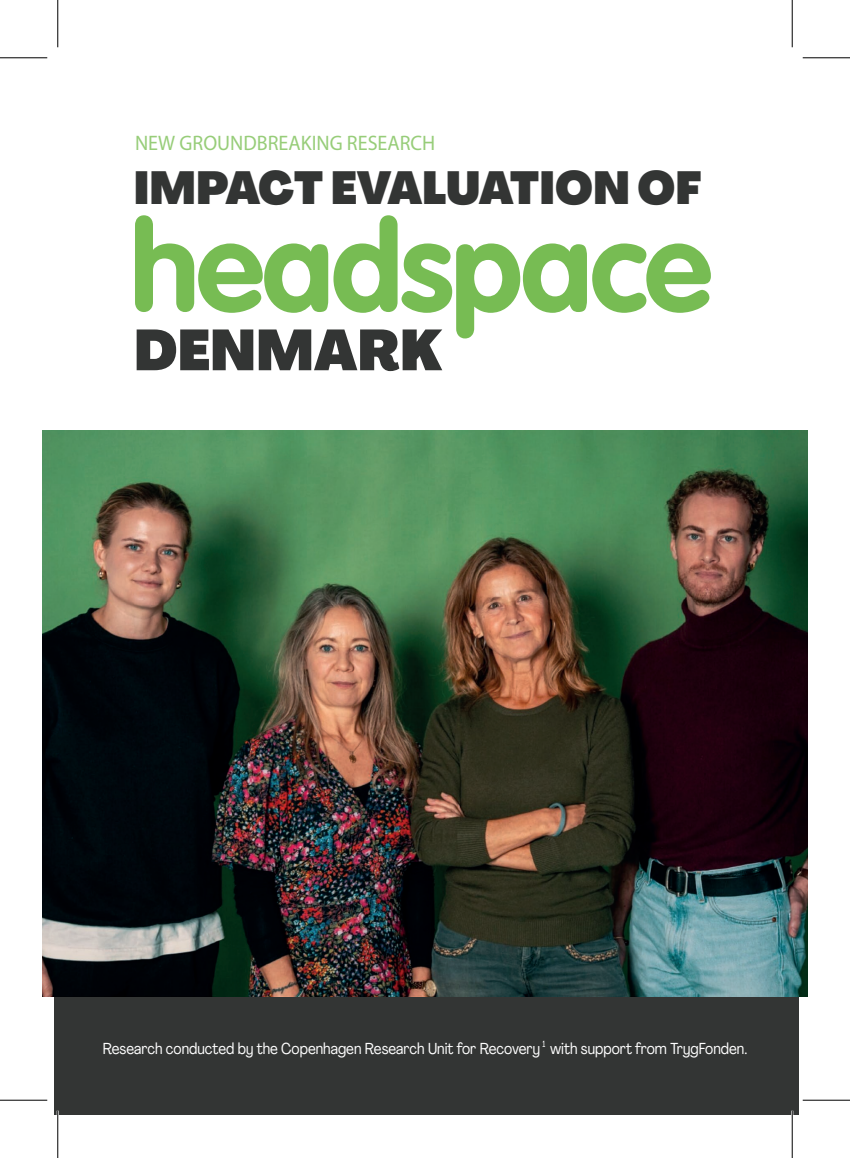
<style>
.page{position:relative;width:850px;height:1158px;background:#fff}
.page>*{position:absolute;margin:0;border:0;box-sizing:border-box;transform-origin:0 0}
.t1{font:900 45.5px "Agrandir";color:#333534;scale:.96 1}
.t2{font:21px "Myriad Pro";color:#97cd79;scale:.96 1}
.t3{font:condensed 15.75px "Agrandir";color:#fff;scale:.96 1}
</style>
<div class="page">
<div style="left:54px;top:996px;width:744px;height:118px;background:#333534"></div>
<img style="left:43px;top:430px;width:764px;height:566px">
<svg style="left:135px;top:215px;width:576px;height:156px"></svg>
<svg style="left:542px;top:1040px;width:3px;height:6px"></svg>
<hr style="left:57px;top:1110px;width:2px;height:47px;background:#fff">
<hr style="left:791px;top:1110px;width:2px;height:47px;background:#fff">
<hr style="left:0;top:57px;width:47px;height:1px;background:#000">
<hr style="left:802px;top:57px;width:48px;height:1px;background:#000">
<hr style="left:0;top:1099px;width:47px;height:1px;background:#000">
<hr style="left:802px;top:1099px;width:48px;height:1px;background:#000">
<hr style="left:57px;top:0;width:1px;height:47px;background:#000">
<hr style="left:57px;top:1110px;width:1px;height:47px;background:#000">
<hr style="left:792px;top:0;width:1px;height:47px;background:#000">
<hr style="left:792px;top:1110px;width:1px;height:47px;background:#000">
<h2 class="t2" style="left:135px;top:130px;width:314px">NEW GROUNDBREAKING RESEARCH</h2>
<h1 class="t1" style="left:134px;top:158px;width:592px">IMPACT EVALUATION OF</h1>
<p class="t3" style="left:103px;top:1038px;width:673px">Research conducted by the Copenhagen Research Unit for Recovery with support from TrygFonden.</p>
</div>
